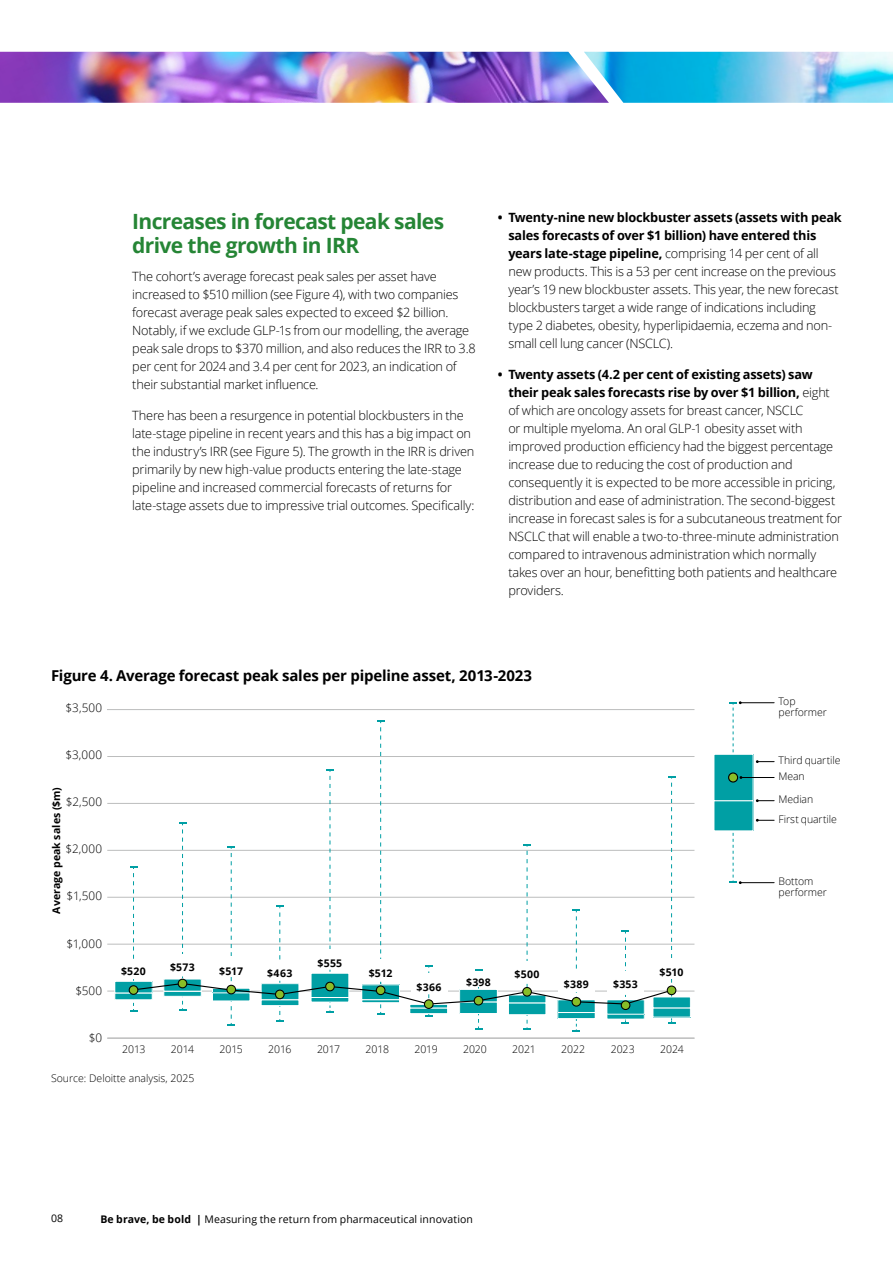
<style>
.page{position:relative;width:893px;height:1263px;background:#fff}
.page>*{position:absolute;margin:0;border:0;box-sizing:border-box;transform-origin:0 0}
.t1{font:700 21px/24px "Open Sans";letter-spacing:-.03em;color:#258535}
.t2{font:700 15px "Open Sans";letter-spacing:-.01em;color:#000}
.t3{font:300 12.75px/18px "Open Sans";letter-spacing:-.015em;color:#000}
.t4{font:300 11.7px "Open Sans";letter-spacing:.025em;color:#000}
.t5{font:300 10.5px/10.5px "Open Sans";letter-spacing:-.01em;color:#000}
.t6{font:700 10.5px "Open Sans";letter-spacing:.015em;color:#000}
.t7{font:10.5px "Open Sans";letter-spacing:.01em;color:#000}
.s1{font-weight:700}
</style>
<div class="page">
<img style="left:0;top:52px;width:584px;height:51px">
<img style="left:584px;top:52px;width:309px;height:51px">
<hr style="left:107px;top:709px;width:587px;height:1px;background:#bcbdbd">
<hr style="left:107px;top:756px;width:587px;height:1px;background:#bcbdbd">
<hr style="left:107px;top:803px;width:587px;height:1px;background:#bcbdbd">
<hr style="left:107px;top:850px;width:587px;height:1px;background:#bcbdbd">
<hr style="left:107px;top:897px;width:587px;height:1px;background:#bcbdbd">
<hr style="left:107px;top:944px;width:587px;height:1px;background:#bcbdbd">
<hr style="left:107px;top:991px;width:587px;height:1px;background:#bcbdbd">
<hr style="left:107px;top:1038px;width:587px;height:1px;background:#bcbdbd">
<div style="left:714px;top:801px;width:39px;height:30px;background:#009fa4"></div>
<div style="left:714px;top:754px;width:39px;height:47px;background:#009fa4"></div>
<div style="left:714px;top:754px;width:39px;height:47px;border:1px solid #fff"></div>
<svg style="left:756px;top:819px;width:18px;height:3px"></svg>
<hr style="left:740px;top:882px;width:34px;height:1px;background:#000">
<hr style="left:741px;top:777px;width:33px;height:1px;background:#000">
<svg style="left:756px;top:760px;width:18px;height:3px"></svg>
<svg style="left:756px;top:799px;width:18px;height:3px"></svg>
<hr style="left:740px;top:702px;width:34px;height:1px;background:#000">
<svg style="left:729px;top:701px;width:13px;height:183px"></svg>
<div style="left:728px;top:772px;width:10px;height:10px;background:#88bd28;border:1px solid #000;border-radius:4px"></div>
<div style="left:653px;top:1008px;width:37px;height:9px;background:#009fa4"></div>
<div style="left:653px;top:997px;width:37px;height:11px;background:#009fa4"></div>
<svg style="left:114px;top:720px;width:561px;height:312px"></svg>
<div style="left:129px;top:986px;width:9px;height:8px;background:#88bd28;border-radius:50%"></div>
<div style="left:129px;top:985px;width:9px;height:10px;border:1px solid #000;border-radius:50%"></div>
<div style="left:178px;top:979px;width:9px;height:9px;background:#88bd28;border-radius:50%"></div>
<div style="left:178px;top:979px;width:9px;height:9px;border:1px solid #000;border-radius:50%"></div>
<div style="left:227px;top:985px;width:9px;height:9px;background:#88bd28;border-radius:50%"></div>
<div style="left:226px;top:985px;width:10px;height:9px;border:1px solid #000;border-radius:50%"></div>
<div style="left:275px;top:990px;width:9px;height:9px;background:#88bd28;border-radius:50%"></div>
<div style="left:275px;top:989px;width:10px;height:10px;border:1px solid #000;border-radius:50%"></div>
<div style="left:326px;top:982px;width:8px;height:9px;background:#88bd28;border-radius:50%"></div>
<div style="left:325px;top:982px;width:10px;height:9px;border:1px solid #000;border-radius:50%"></div>
<div style="left:376px;top:986px;width:9px;height:8px;background:#88bd28;border-radius:50%"></div>
<div style="left:376px;top:985px;width:9px;height:10px;border:1px solid #000;border-radius:50%"></div>
<div style="left:424px;top:1000px;width:9px;height:8px;background:#88bd28;border-radius:50%"></div>
<div style="left:424px;top:999px;width:10px;height:10px;border:1px solid #000;border-radius:50%"></div>
<div style="left:474px;top:996px;width:9px;height:9px;background:#88bd28;border-radius:50%"></div>
<div style="left:474px;top:996px;width:9px;height:9px;border:1px solid #000;border-radius:50%"></div>
<div style="left:523px;top:987px;width:8px;height:9px;background:#88bd28;border-radius:50%"></div>
<div style="left:522px;top:987px;width:10px;height:9px;border:1px solid #000;border-radius:50%"></div>
<div style="left:572px;top:997px;width:9px;height:9px;background:#88bd28;border-radius:50%"></div>
<div style="left:571px;top:997px;width:10px;height:10px;border:1px solid #000;border-radius:50%"></div>
<div style="left:667px;top:986px;width:9px;height:9px;background:#88bd28;border-radius:50%"></div>
<div style="left:667px;top:985px;width:9px;height:10px;border:1px solid #000;border-radius:50%"></div>
<div style="left:621px;top:1001px;width:9px;height:8px;background:#88bd28;border-radius:50%"></div>
<div style="left:621px;top:1000px;width:9px;height:10px;border:1px solid #000;border-radius:50%"></div>
<div style="left:509px;top:962px;width:36px;height:19px;background:#fff"></div>
<div style="left:460px;top:972px;width:37px;height:15px;background:#fff"></div>
<div style="left:411px;top:973px;width:36px;height:20px;background:#fff"></div>
<div style="left:363px;top:959px;width:36px;height:20px;background:#fff"></div>
<div style="left:312px;top:949px;width:36px;height:19px;background:#fff"></div>
<div style="left:213px;top:956px;width:36px;height:21px;background:#fff"></div>
<div style="left:164px;top:954px;width:37px;height:18px;background:#fff"></div>
<div style="left:115px;top:959px;width:37px;height:17px;background:#fff"></div>
<div style="left:262px;top:960px;width:36px;height:19px;background:#fff"></div>
<div style="left:558px;top:970px;width:37px;height:21px;background:#fff"></div>
<div style="left:654px;top:959px;width:36px;height:20px;background:#fff"></div>
<div style="left:607px;top:971px;width:37px;height:20px;background:#fff"></div>
<h1 class="t1" style="left:132px;top:209px;width:313px">Increases in forecast peak sales drive the growth in IRR</h1>
<p class="t3" style="left:132px;top:267px;width:345px">The cohort’s average forecast peak sales per asset have increased to $510 million (see Figure 4), with two companies forecast average peak sales expected to exceed $2 billion.<br>Notably, if we exclude GLP-1s from our modelling, the average peak sale drops to $370 million, and also reduces the IRR to 3.8 per cent for 2024 and 3.4 per cent for 2023, an indication of their substantial market influence.</p>
<p class="t3" style="left:132px;top:406px;width:344px">There has been a resurgence in potential blockbusters in the late-stage pipeline in recent years and this has a big impact on the industry’s IRR (see Figure 5). The growth in the IRR is driven primarily by new high-value products entering the late-stage pipeline and increased commercial forecasts of returns for late-stage assets due to impressive trial outcomes. Specifically:</p>
<p class="t3" style="left:508px;top:208px;width:335px;text-indent:-11px"><span class="s1">• Twenty-nine new blockbuster assets (assets with peak sales forecasts of over $1 billion) have entered this years late-stage pipeline,</span> comprising 14 per cent of all new products. This is a 53 per cent increase on the previous year’s 19 new blockbuster assets. This year, the new forecast blockbusters target a wide range of indications including type 2 diabetes, obesity, hyperlipidaemia, eczema and non&shy;small cell lung cancer (NSCLC).</p>
<p class="t3" style="left:508px;top:365px;width:335px;text-indent:-11px"><span class="s1">• Twenty assets (4.2 per cent of existing assets) saw their peak sales forecasts rise by over $1 billion,</span> eight of which are oncology assets for breast cancer, NSCLC<br>or multiple myeloma. An oral GLP-1 obesity asset with improved production efficiency had the biggest percentage increase due to reducing the cost of production and consequently it is expected to be more accessible in pricing, distribution and ease of administration. The second-biggest increase in forecast sales is for a subcutaneous treatment for NSCLC that will enable a two-to-three-minute administration compared to intravenous administration which normally takes over an hour, benefitting both patients and healthcare providers.</p>
<p class="t2" style="left:51px;top:665px;width:483px">Figure 4. Average forecast peak sales per pipeline asset, 2013-2023</p>
<p class="t4" style="left:66px;top:700px;width:38px">$3,500</p>
<p class="t4" style="left:65px;top:747px;width:38px">$3,000</p>
<p class="t6" style="left:49px;top:914px;width:128px;rotate:-90deg">Average peak sales ($m)</p>
<p class="t4" style="left:66px;top:794px;width:38px">$2,500</p>
<p class="t4" style="left:66px;top:841px;width:38px">$2,000</p>
<p class="t4" style="left:67px;top:888px;width:37px">$1,500</p>
<p class="t4" style="left:66px;top:935px;width:37px">$1,000</p>
<p class="t4" style="left:75px;top:982px;width:28px">$500</p>
<p class="t4" style="left:89px;top:1029px;width:15px">$0</p>
<p class="t6" style="left:170px;top:960px;width:26px">$573</p>
<p class="t6" style="left:121px;top:964px;width:26px">$520</p>
<p class="t6" style="left:267px;top:966px;width:27px">$463</p>
<p class="t6" style="left:219px;top:964px;width:25px">$517</p>
<p class="t6" style="left:318px;top:955px;width:26px">$555</p>
<p class="t6" style="left:369px;top:965px;width:25px">$512</p>
<p class="t6" style="left:417px;top:979px;width:27px">$366</p>
<p class="t6" style="left:466px;top:975px;width:26px">$398</p>
<p class="t6" style="left:515px;top:967px;width:26px">$500</p>
<p class="t6" style="left:564px;top:977px;width:26px">$389</p>
<p class="t6" style="left:613px;top:977px;width:26px">$353</p>
<p class="t6" style="left:660px;top:964px;width:26px">$510</p>
<p class="t5" style="left:122px;top:1043px;width:25px">2013</p>
<p class="t5" style="left:171px;top:1043px;width:25px">2014</p>
<p class="t5" style="left:220px;top:1043px;width:25px">2015</p>
<p class="t5" style="left:268px;top:1043px;width:25px">2016</p>
<p class="t5" style="left:317px;top:1043px;width:25px">2017</p>
<p class="t5" style="left:366px;top:1043px;width:25px">2018</p>
<p class="t5" style="left:414px;top:1043px;width:25px">2019</p>
<p class="t5" style="left:463px;top:1043px;width:25px">2020</p>
<p class="t5" style="left:512px;top:1043px;width:25px">2021</p>
<p class="t5" style="left:561px;top:1043px;width:25px">2022</p>
<p class="t5" style="left:611px;top:1043px;width:26px">2023</p>
<p class="t5" style="left:660px;top:1043px;width:25px">2024</p>
<p class="t5" style="left:51px;top:1072px;width:145px">Source: Deloitte analysis, 2025</p>
<p class="t7" style="left:51px;top:1211px;width:14px">08</p>
<p class="t7" style="left:100px;top:1212px;width:374px"><span class="s1">Be brave, be bold |</span> Measuring the return from pharmaceutical innovation</p>
<p class="t5" style="left:778px;top:696px;width:50px">Top performer</p>
<p class="t5" style="left:778px;top:752px;width:63px;line-height:15.9px">Third quartile<br>Mean</p>
<p class="t5" style="left:778px;top:813px;width:60px">First quartile</p>
<p class="t5" style="left:778px;top:794px;width:36px">Median</p>
<p class="t5" style="left:778px;top:876px;width:50px">Bottom performer</p>
</div>
